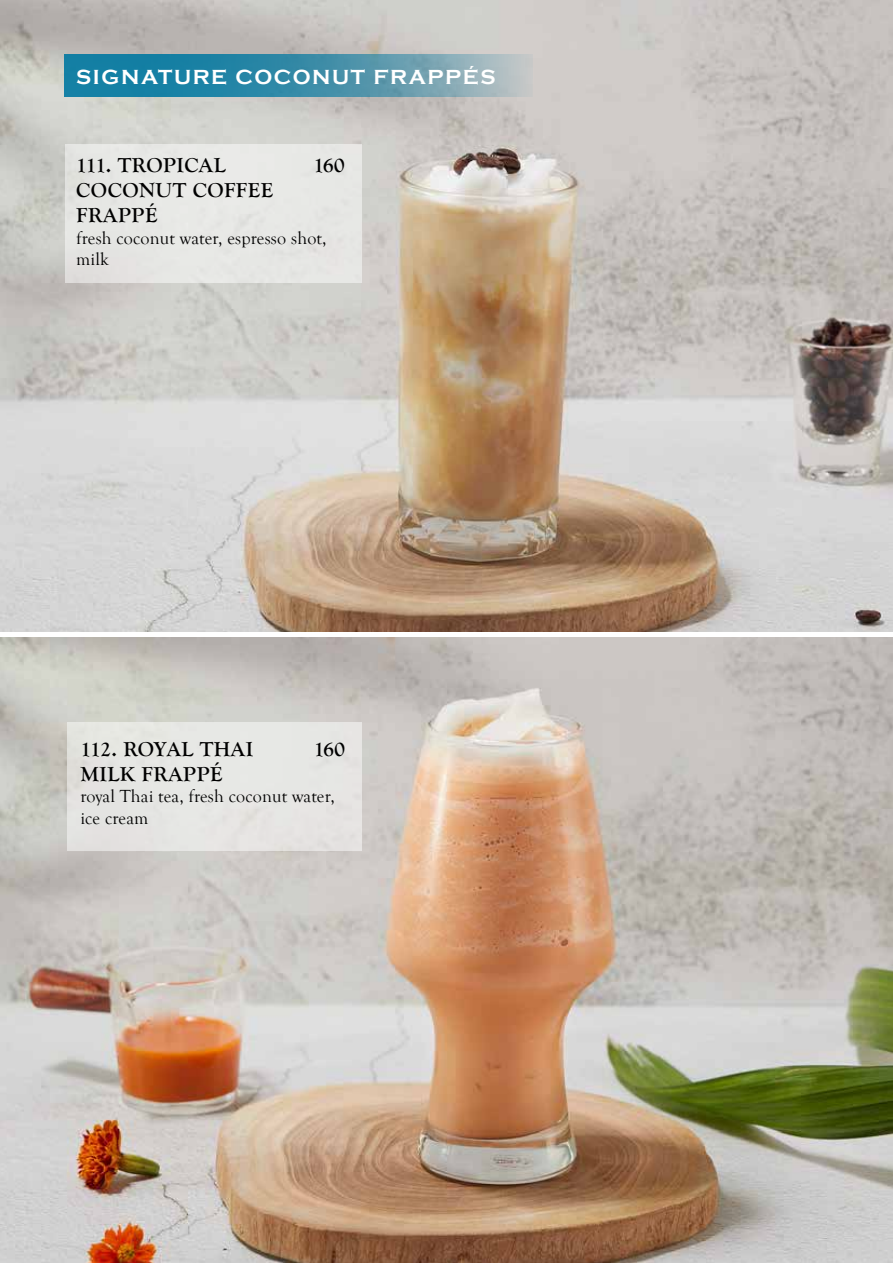
<style>
.page{position:relative;width:893px;height:1263px;background:#fff}
.page>*{position:absolute;margin:0;border:0;box-sizing:border-box;transform-origin:0 0}
.t1{font:700 21px/25.2px "Goudy Old Style T";letter-spacing:.025em;color:#000}
.t2{font:700 21px "Copperplate Gothic";letter-spacing:.075em;color:#fff}
.t3{font:700 21px "Goudy Old Style T";color:#000}
.t4{font:18px/21.6px "Goudy Old Style T";letter-spacing:.01em;color:#000}
</style>
<div class="page">
<img style="left:0;top:0;width:893px;height:632px">
<img style="left:0;top:638px;width:893px;height:625px">
<div style="left:67px;top:722px;width:294px;height:128px;background:#e6e6e3"></div>
<div style="left:65px;top:145px;width:296px;height:138px;background:#e7e7e5"></div>
<svg style="left:64px;top:54px;width:468px;height:43px;background:#4893ab"></svg>
<p class="t2" style="left:76px;top:65px;width:421px">SIGNATURE COCONUT FRAPPÉS</p>
<p class="t1" style="left:76px;top:153px;width:151px">111. TROPICAL</p>
<p class="t1" style="left:313px;top:153px;width:33px">160</p>
<p class="t1" style="left:76px;top:178px;width:198px">COCONUT COFFEE<br>FRAPPÉ</p>
<p class="t4" style="left:76px;top:228px;width:252px">fresh coconut water, espresso shot, milk</p>
<p class="t3" style="left:80px;top:737px;width:174px">112. ROYAL THAI</p>
<p class="t1" style="left:314px;top:736px;width:33px">160</p>
<p class="t1" style="left:80px;top:761px;width:144px">MILK FRAPPÉ</p>
<p class="t4" style="left:80px;top:786px;width:256px">royal Thai tea, fresh coconut water, ice cream</p>
</div>
